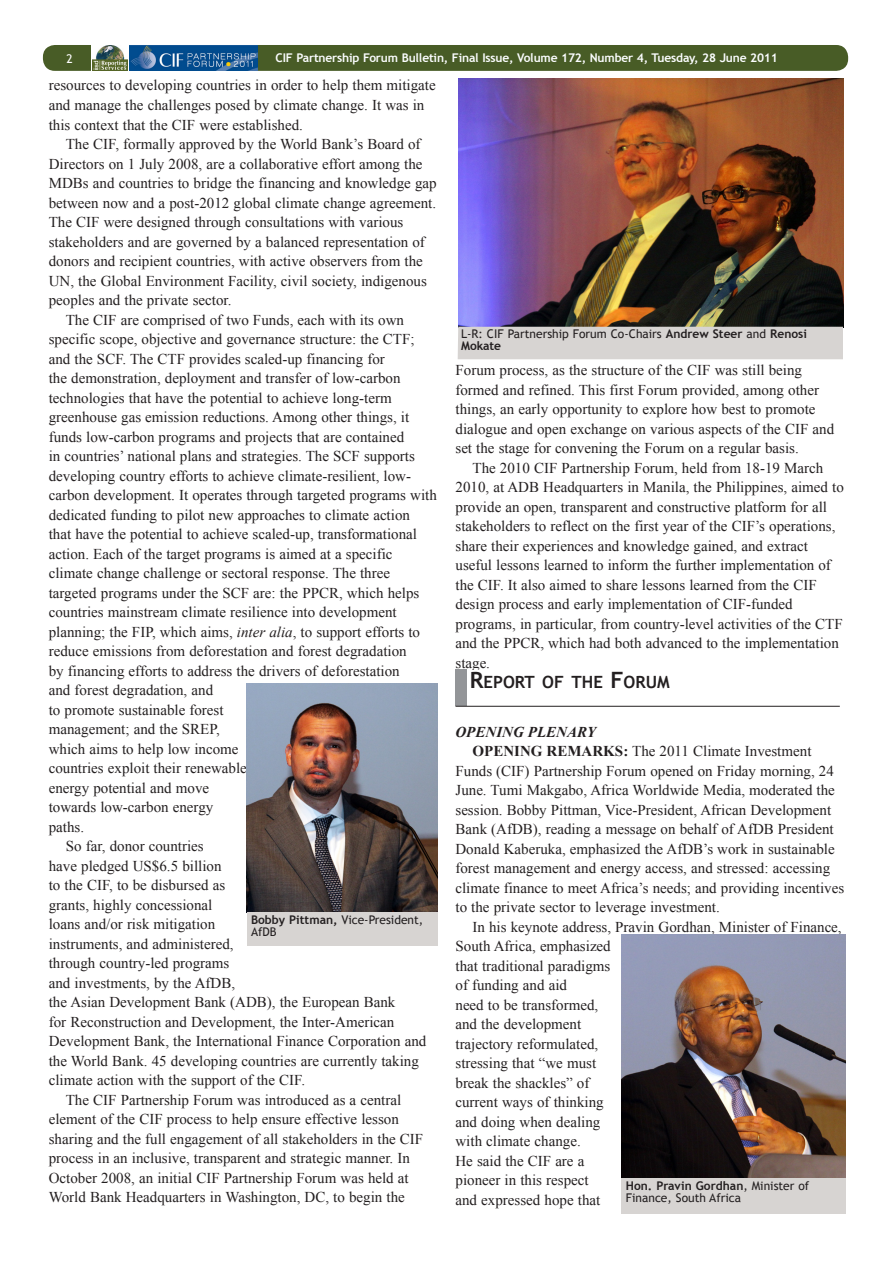
<style>
.page{position:relative;width:893px;height:1263px;background:#fff}
.page>*{position:absolute;margin:0;border:0;box-sizing:border-box;transform-origin:0 0}
.t1{font:700 16.8px "Trebuchet MS";color:#231f20}
.ENB_-_Body{font:15px/19.5px "Times New Roman";color:#231f20}
.ENB_-_Headline_3{font:italic 700 15px "Times New Roman";color:#231f20}
.Image_caption{font:12px/12px "Trebuchet MS";color:#231f20}
.t2{font:700 12px "Trebuchet MS";letter-spacing:-.015em;color:#fbfdfe}
.t3{font:12px "Trebuchet MS";color:#fff}
.s1{font-style:italic}
.s2{font-weight:700}
.s3{font-size:22.5px}
</style>
<div class="page">
<div style="left:43px;top:45px;width:805px;height:26px;background:#485c26;border-radius:12px"></div>
<div style="left:91px;top:44px;width:38px;height:27px;background:#fff"></div>
<img style="left:92px;top:45px;width:36px;height:26px">
<div style="left:128px;top:45px;width:130px;height:26px;background:#014c8f"></div>
<img style="left:130px;top:45px;width:127px;height:26px">
<div style="left:456px;top:670px;width:11px;height:36px;background:#939598"></div>
<hr style="left:455px;top:706px;width:385px;height:1px;background:#231f20">
<img style="left:458px;top:79px;width:385px;height:248px">
<div style="left:458px;top:327px;width:385px;height:32px;background:#d7d4d2"></div>
<img style="left:622px;top:934px;width:224px;height:245px">
<div style="left:622px;top:1179px;width:224px;height:35px;background:#d7d4d2"></div>
<img style="left:247px;top:684px;width:190px;height:229px">
<div style="left:247px;top:913px;width:190px;height:33px;background:#d7d4d2"></div>
<p class="t3" style="left:67px;top:51px;width:8px">2</p>
<p class="t2" style="left:276px;top:50px;width:504px">CIF Partnership Forum Bulletin, Final Issue, Volume 172, Number 4, Tuesday, 28 June 2011</p>
<p class="ENB_-_Body" style="left:49px;top:75px;width:389px">resources to developing countries in order to help them mitigate and manage the challenges posed by climate change. It was in this context that the CIF were established.</p>
<p class="ENB_-_Body" style="left:49px;top:134px;width:389px;text-indent:17px">The CIF, formally approved by the World Bank’s Board of Directors on 1 July 2008, are a collaborative effort among the MDBs and countries to bridge the financing and knowledge gap between now and a post-2012 global climate change agreement.<br>The CIF were designed through consultations with various stakeholders and are governed by a balanced representation of donors and recipient countries, with active observers from the UN, the Global Environment Facility, civil society, indigenous peoples and the private sector.</p>
<p class="ENB_-_Body" style="left:49px;top:309px;width:390px;text-indent:17px">The CIF are comprised of two Funds, each with its own specific scope, objective and governance structure: the CTF; and the SCF. The CTF provides scaled-up financing for<br>the demonstration, deployment and transfer of low-carbon technologies that have the potential to achieve long-term greenhouse gas emission reductions. Among other things, it funds low-carbon programs and projects that are contained<br>in countries’ national plans and strategies. The SCF supports developing country efforts to achieve climate-resilient, low&shy;carbon development. It operates through targeted programs with dedicated funding to pilot new approaches to climate action<br>that have the potential to achieve scaled-up, transformational action. Each of the target programs is aimed at a specific climate change challenge or sectoral response. The three targeted programs under the SCF are: the PPCR, which helps countries mainstream climate resilience into development planning; the FIP, which aims, <span class="s1">inter alia</span>, to support efforts to reduce emissions from deforestation and forest degradation<br>by financing efforts to address the drivers of deforestation<br>and forest degradation, and<br>to promote sustainable forest<br>management; and the SREP,<br>which aims to help low income<br>countries exploit their renewable<br>energy potential and move<br>towards low-carbon energy<br>paths.</p>
<p class="ENB_-_Body" style="left:49px;top:836px;width:379px;text-indent:17px">So far, donor countries<br>have pledged US$6.5 billion<br>to the CIF, to be disbursed as<br>grants, highly concessional<br>loans and/or risk mitigation<br>instruments, and administered,<br>through country-led programs<br>and investments, by the AfDB,<br>the Asian Development Bank (ADB), the European Bank<br>for Reconstruction and Development, the Inter-American Development Bank, the International Finance Corporation and the World Bank. 45 developing countries are currently taking climate action with the support of the CIF.</p>
<p class="ENB_-_Body" style="left:49px;top:1089px;width:376px;text-indent:17px">The CIF Partnership Forum was introduced as a central element of the CIF process to help ensure effective lesson sharing and the full engagement of all stakeholders in the CIF process in an inclusive, transparent and strategic manner. In October 2008, an initial CIF Partnership Forum was held at World Bank Headquarters in Washington, DC, to begin the</p>
<p class="Image_caption" style="left:461px;top:327px;width:347px">L-R: CIF Partnership Forum Co-Chairs <span class="s2">Andrew Steer</span> and <span class="s2">Renosi<br>Mokate</span></p>
<p class="ENB_-_Body" style="left:455px;top:360px;width:380px">Forum process, as the structure of the CIF was still being formed and refined. This first Forum provided, among other things, an early opportunity to explore how best to promote dialogue and open exchange on various aspects of the CIF and set the stage for convening the Forum on a regular basis.</p>
<p class="ENB_-_Body" style="left:455px;top:458px;width:390px;text-indent:17px">The 2010 CIF Partnership Forum, held from 18-19 March 2010, at ADB Headquarters in Manila, the Philippines, aimed to provide an open, transparent and constructive platform for all stakeholders to reflect on the first year of the CIF’s operations, share their experiences and knowledge gained, and extract useful lessons learned to inform the further implementation of the CIF. It also aimed to share lessons learned from the CIF design process and early implementation of CIF-funded programs, in particular, from country-level activities of the CTF and the PPCR, which had both advanced to the implementation stage.</p>
<p class="t1" style="left:470px;top:671px;width:201px"><span class="s3">R</span>EPORT OF THE <span class="s3">F</span>ORUM</p>
<p class="ENB_-_Headline_3" style="left:455px;top:721px;width:142px">OPENING PLENARY</p>
<p class="ENB_-_Body" style="left:455px;top:741px;width:390px;text-indent:17px"><span class="s2">OPENING REMARKS:</span> The 2011 Climate Investment Funds (CIF) Partnership Forum opened on Friday morning, 24<br>June. Tumi Makgabo, Africa Worldwide Media, moderated the session. Bobby Pittman, Vice-President, African Development Bank (AfDB), reading a message on behalf of AfDB President Donald Kaberuka, emphasized the AfDB’s work in sustainable forest management and energy access, and stressed: accessing climate finance to meet Africa’s needs; and providing incentives to the private sector to leverage investment.</p>
<p class="ENB_-_Body" style="left:455px;top:917px;width:388px;text-indent:17px">In his keynote address, Pravin Gordhan, Minister of Finance,<br>South Africa, emphasized<br>that traditional paradigms<br>of funding and aid<br>need to be transformed,<br>and the development<br>trajectory reformulated,<br>stressing that “we must<br>break the shackles” of<br>current ways of thinking<br>and doing when dealing<br>with climate change.<br>He said the CIF are a<br>pioneer in this respect<br>and expressed hope that</p>
<p class="Image_caption" style="left:251px;top:914px;width:174px"><span class="s2">Bobby Pittman,</span> Vice-President,<br>AfDB</p>
<p class="Image_caption" style="left:626px;top:1180px;width:185px"><span class="s2">Hon. Pravin Gordhan</span>, Minister of<br>Finance, South Africa</p>
</div>
